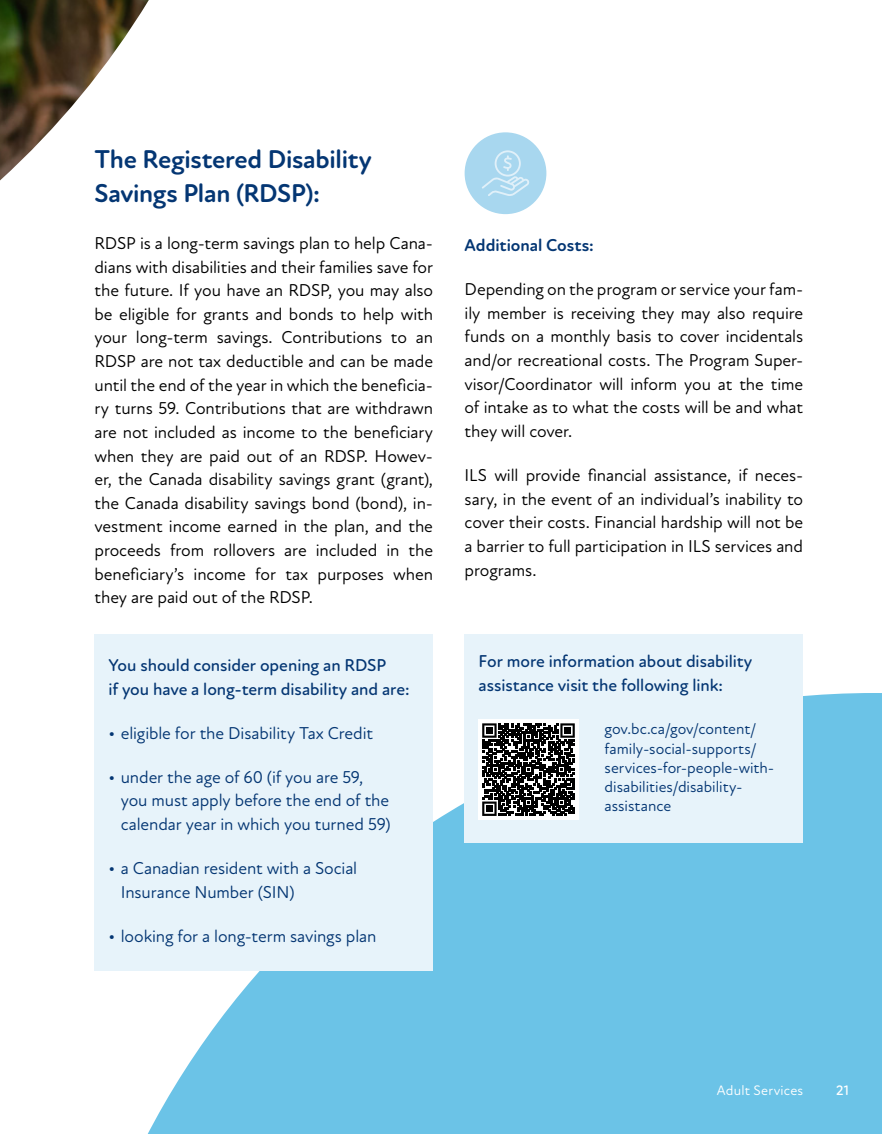
<style>
.page{position:relative;width:882px;height:1134px;background:#fff}
.page>*{position:absolute;margin:0;border:0;box-sizing:border-box;transform-origin:0 0}
.t1{font:700 26.25px/34.1px "New Atten Round";letter-spacing:-.01em;color:#043673}
.t2{font:17.5px/23.6px "New Atten Round";letter-spacing:-.005em;color:#000;text-align:justify}
.t3{font:17.5px/23.6px "New Atten Round";letter-spacing:-.005em;color:#043673}
.t4{font:500 17.5px/23.6px "New Atten Round";letter-spacing:-.005em;color:#043673}
.t5{font:700 17.5px "New Atten Round";color:#043673}
.t6{font:15.75px/19.2px "New Atten Round";color:#043673}
.t7{font:14px "New Atten Round";letter-spacing:.015em;color:#fff}
.t8{font:500 14px "New Atten Round";color:#fff}
</style>
<div class="page">
<svg style="left:94px;top:693px;width:788px;height:441px;background:#7ac9e9"></svg>
<img style="left:0;top:0;width:149px;height:180px">
<div style="left:94px;top:634px;width:339px;height:336px;background:#e7f3fa"></div>
<div style="left:465px;top:132px;width:81px;height:82px;background:#a8d7ef;border-radius:50%"></div>
<div style="left:465px;top:634px;width:338px;height:209px;background:#e7f3fa"></div>
<svg style="left:482px;top:150px;width:47px;height:46px"></svg>
<div style="left:478px;top:719px;width:101px;height:101px;background:#fff"></div>
<svg style="left:482px;top:723px;width:93px;height:93px"></svg>
<div style="left:486px;top:727px;width:7px;height:7px;background:#000"></div>
<div style="left:564px;top:727px;width:7px;height:7px;background:#000"></div>
<div style="left:486px;top:806px;width:7px;height:6px;background:#000"></div>
<h1 class="t1" style="left:94px;top:142px;width:279px">The Registered Disability<br>Savings Plan (RDSP):</h1>
<p class="t2" style="left:94px;top:231px;width:340px">RDSP is a long-term savings plan to help Cana&shy;dians with disabilities and their families save for the future. If you have an RDSP, you may also be eligible for grants and bonds to help with your long-term savings. Contributions to an RDSP are not tax deductible and can be made until the end of the year in which the beneficia&shy;ry turns 59. Contributions that are withdrawn are not included as income to the beneficiary when they are paid out of an RDSP. Howev&shy;er, the Canada disability savings grant (grant), the Canada disability savings bond (bond), in&shy;vestment income earned in the plan, and the proceeds from rollovers are included in the beneficiary’s income for tax purposes when they are paid out of the RDSP.</p>
<p class="t4" style="left:108px;top:654px;width:303px">You should consider opening an RDSP<br>if you have a long-term disability and are:</p>
<p class="t3" style="left:108px;top:721px;width:266px">• eligible for the Disability Tax Credit</p>
<p class="t3" style="left:121px;top:765px;width:271px;text-indent:-12px">• under the age of 60 (if you are 59, you must apply before the end of the calendar year in which you turned 59)</p>
<p class="t3" style="left:121px;top:857px;width:238px;text-indent:-12px">• a Canadian resident with a Social<br>Insurance Number (SIN)</p>
<p class="t3" style="left:108px;top:924px;width:270px">• looking for a long-term savings plan</p>
<p class="t5" style="left:465px;top:235px;width:131px">Additional Costs:</p>
<p class="t2" style="left:465px;top:278px;width:340px">Depending on the program or service your fam&shy;ily member is receiving they may also require funds on a monthly basis to cover incidentals and/or recreational costs. The Program Super&shy;visor/Coordinator will inform you at the time of intake as to what the costs will be and what they will cover.</p>
<p class="t2" style="left:465px;top:464px;width:340px">ILS will provide financial assistance, if neces&shy;sary, in the event of an individual’s inability to cover their costs. Financial hardship will not be a barrier to full participation in ILS services and programs.</p>
<p class="t4" style="left:479px;top:649px;width:275px">For more information about disability assistance visit the following link:</p>
<p class="t6" style="left:605px;top:720px;width:171px">gov.bc.ca/gov/content/ family-social-supports/ services-for-people-with&shy;disabilities/disability&shy;assistance</p>
<p class="t7" style="left:717px;top:1082px;width:88px">Adult Services</p>
<p class="t8" style="left:836px;top:1082px;width:14px">21</p>
</div>
